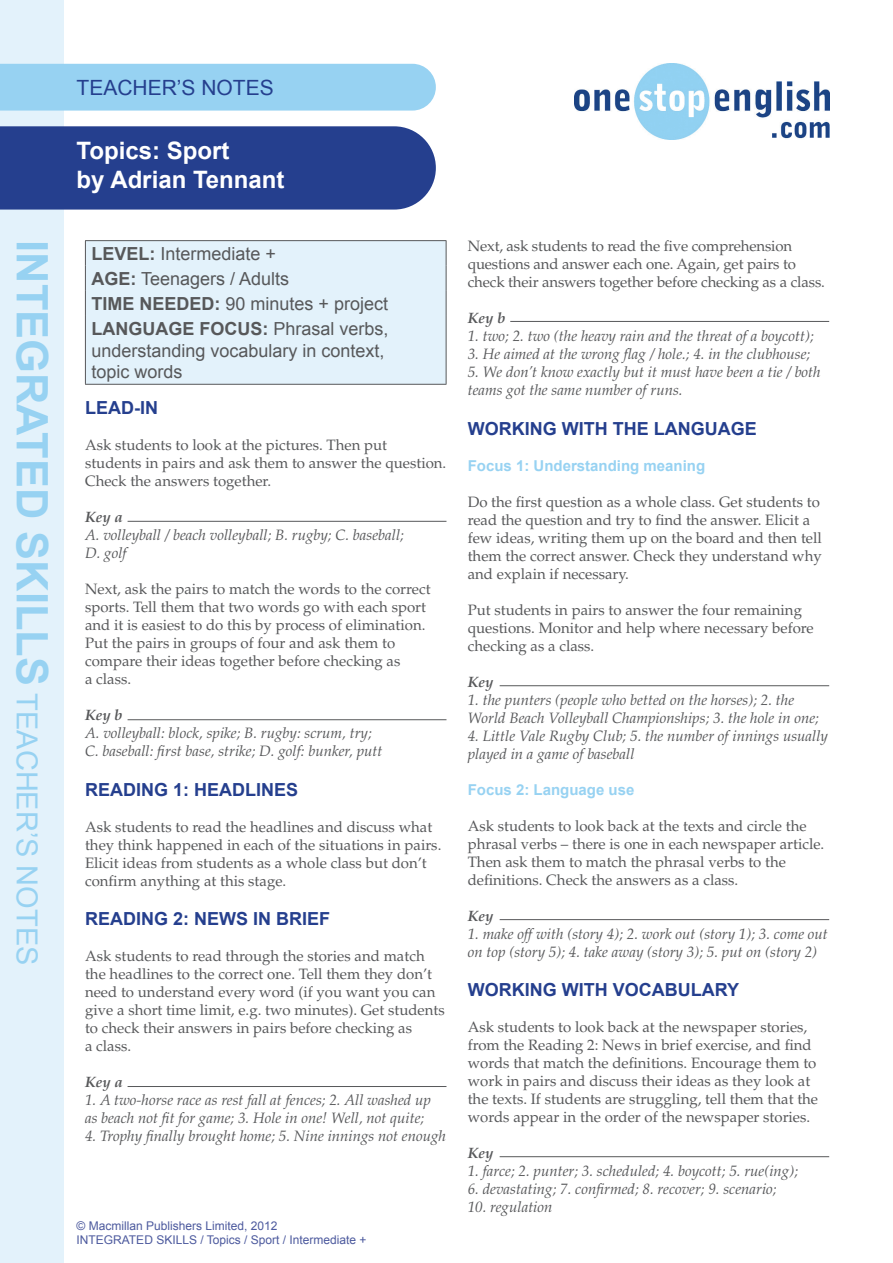
<style>
.page{position:relative;width:893px;height:1263px;background:#fff}
.page>*{position:absolute;margin:0;border:0;box-sizing:border-box;transform-origin:0 0}
.t1{font:700 43.35px "Arial";color:#97d2f2}
.t2{font:700 24px/28.8px "Arial";color:#fff}
.t3{font:21px "Arial";color:#253f8e}
.t4{font:18px/25px "Arial";color:#57585a}
.t5{font:700 18px "Arial";color:#253f8e}
.t6{font:15px/18px "Palatino LT Std";color:#57585a}
.t7{font:italic 15px/18px "Palatino LT Std";color:#57585a}
.t8{font:700 15px "Arial";color:#97d2f2}
.t9{font:italic 700 15px "Palatino LT Std";color:#57585a}
.t10{font:12px/14.4px "Arial";color:#4d5a9e}
.s1{font-weight:400;font-size:28.95px}
.s2{font-weight:700}
</style>
<div class="page">
<div style="left:0;top:0;width:64px;height:1263px;background:#e3f2fb"></div>
<img style="left:575px;top:64px;width:254px;height:75px">
<div style="left:0;top:126px;width:436px;height:84px;background:#253f8e"></div>
<div style="left:0;top:64px;width:436px;height:47px;background:#97d2f2"></div>
<div style="left:86px;top:241px;width:360px;height:143px;background:#e3f2fb"></div>
<hr style="left:85px;top:240px;width:361px;height:1px;background:#57585a">
<svg style="left:85px;top:241px;width:1px;height:75px"></svg>
<svg style="left:446px;top:241px;width:1px;height:75px"></svg>
<hr style="left:85px;top:316px;width:1px;height:68px;background:#57585a">
<hr style="left:446px;top:316px;width:1px;height:68px;background:#57585a">
<hr style="left:85px;top:384px;width:361px;height:1px;background:#57585a">
<hr style="left:128px;top:521px;width:318px;height:1px;background:#57585a">
<hr style="left:500px;top:685px;width:329px;height:1px;background:#57585a">
<hr style="left:500px;top:919px;width:329px;height:1px;background:#57585a">
<hr style="left:500px;top:1156px;width:329px;height:1px;background:#57585a">
<hr style="left:128px;top:719px;width:318px;height:1px;background:#57585a">
<hr style="left:510px;top:321px;width:319px;height:1px;background:#57585a">
<hr style="left:128px;top:1086px;width:318px;height:1px;background:#57585a">
<h1 class="t1" style="left:61px;top:240px;width:726px;rotate:90deg">INTEGRATED SKILLS <span class="s1">TEACHER’S NOTES</span></h1>
<h3 class="t3" style="left:77px;top:74px;width:199px">TEACHER’S NOTES</h3>
<h2 class="t2" style="left:77px;top:137px;width:210px">Topics: Sport<br>by Adrian Tennant</h2>
<p class="t4" style="left:91px;top:241px;width:299px"><span class="s2">LEVEL:</span> Intermediate +<br><span class="s2">AGE:</span> Teenagers / Adults<br><span class="s2">TIME NEEDED:</span> 90 minutes + project<br><span class="s2">LANGUAGE FOCUS:</span> Phrasal verbs,</p>
<p class="t4" style="left:91px;top:340px;width:295px;line-height:21.6px">understanding vocabulary in context, topic words</p>
<p class="t5" style="left:85px;top:396px;width:74px">LEAD-IN</p>
<p class="t6" style="left:85px;top:436px;width:363px">Ask students to look at the pictures. Then put students in pairs and ask them to answer the question.<br>Check the answers together.</p>
<p class="t9" style="left:85px;top:508px;width:39px">Key a</p>
<p class="t7" style="left:85px;top:526px;width:320px">A. volleyball / beach volleyball; B. rugby; C. baseball;<br>D. golf</p>
<p class="t6" style="left:85px;top:580px;width:347px">Next, ask the pairs to match the words to the correct sports. Tell them that two words go with each sport and it is easiest to do this by process of elimination.<br>Put the pairs in groups of four and ask them to compare their ideas together before checking as<br>a class.</p>
<p class="t9" style="left:85px;top:706px;width:39px">Key b</p>
<p class="t7" style="left:85px;top:724px;width:299px">A. volleyball: block, spike; B. rugby: scrum, try;<br>C. baseball: first base, strike; D. golf: bunker, putt</p>
<p class="t5" style="left:85px;top:777px;width:215px">READING 1: HEADLINES</p>
<p class="t6" style="left:85px;top:818px;width:358px">Ask students to read the headlines and discuss what they think happened in each of the situations in pairs.<br>Elicit ideas from students as a whole class but don’t confirm anything at this stage.</p>
<p class="t5" style="left:85px;top:907px;width:247px">READING 2: NEWS IN BRIEF</p>
<p class="t6" style="left:85px;top:947px;width:361px">Ask students to read through the stories and match the headlines to the correct one. Tell them they don’t need to understand every word (if you want you can give a short time limit, e.g. two minutes). Get students to check their answers in pairs before checking as<br>a class.</p>
<p class="t9" style="left:85px;top:1073px;width:39px">Key a</p>
<p class="t7" style="left:85px;top:1091px;width:347px">1. A two-horse race as rest fall at fences; 2. All washed up as beach not fit for game; 3. Hole in one! Well, not quite;</p>
<p class="t7" style="left:85px;top:1127px;width:363px">4. Trophy finally brought home; 5. Nine innings not enough</p>
<p class="t10" style="left:77px;top:1218px;width:292px">© Macmillan Publishers Limited, 2012<br>INTEGRATED SKILLS / Topics / Sport / Intermediate +</p>
<p class="t6" style="left:468px;top:237px;width:359px">Next, ask students to read the five comprehension questions and answer each one. Again, get pairs to check their answers together before checking as a class.</p>
<p class="t9" style="left:468px;top:309px;width:39px">Key b</p>
<p class="t7" style="left:468px;top:327px;width:348px">1. two; 2. two (the heavy rain and the threat of a boycott);</p>
<p class="t7" style="left:468px;top:345px;width:344px">3. He aimed at the wrong flag / hole.; 4. in the clubhouse;</p>
<p class="t7" style="left:468px;top:363px;width:354px">5. We don’t know exactly but it must have been a tie / both teams got the same number of runs.</p>
<p class="t5" style="left:468px;top:417px;width:290px">WORKING WITH THE LANGUAGE</p>
<p class="t8" style="left:468px;top:456px;width:239px">Focus 1: Understanding meaning</p>
<p class="t6" style="left:468px;top:493px;width:356px">Do the first question as a whole class. Get students to read the question and try to find the answer. Elicit a few ideas, writing them up on the board and then tell them the correct answer. Check they understand why and explain if necessary.</p>
<p class="t6" style="left:468px;top:601px;width:347px">Put students in pairs to answer the four remaining questions. Monitor and help where necessary before checking as a class.</p>
<p class="t9" style="left:468px;top:673px;width:27px">Key</p>
<p class="t7" style="left:468px;top:691px;width:353px">1. the punters (people who betted on the horses); 2. the<br>World Beach Volleyball Championships; 3. the hole in one;</p>
<p class="t7" style="left:468px;top:727px;width:362px">4. Little Vale Rugby Club; 5. the number of innings usually played in a game of baseball</p>
<p class="t8" style="left:468px;top:780px;width:168px">Focus 2: Language use</p>
<p class="t6" style="left:468px;top:817px;width:358px">Ask students to look back at the texts and circle the phrasal verbs – there is one in each newspaper article.<br>Then ask them to match the phrasal verbs to the definitions. Check the answers as a class.</p>
<p class="t9" style="left:468px;top:907px;width:27px">Key</p>
<p class="t7" style="left:468px;top:925px;width:362px">1. make off with (story 4); 2. work out (story 1); 3. come out on top (story 5); 4. take away (story 3); 5. put on (story 2)</p>
<p class="t5" style="left:468px;top:978px;width:273px">WORKING WITH VOCABULARY</p>
<p class="t6" style="left:468px;top:1018px;width:352px">Ask students to look back at the newspaper stories, from the Reading 2: News in brief exercise, and find words that match the definitions. Encourage them to work in pairs and discuss their ideas as they look at the texts. If students are struggling, tell them that the words appear in the order of the newspaper stories.</p>
<p class="t9" style="left:468px;top:1144px;width:27px">Key</p>
<p class="t7" style="left:468px;top:1163px;width:332px">1. farce; 2. punter; 3. scheduled; 4. boycott; 5. rue(ing);</p>
<p class="t7" style="left:468px;top:1181px;width:310px">6. devastating; 7. confirmed; 8. recover; 9. scenario;</p>
<p class="t7" style="left:468px;top:1199px;width:86px">10. regulation</p>
</div>
